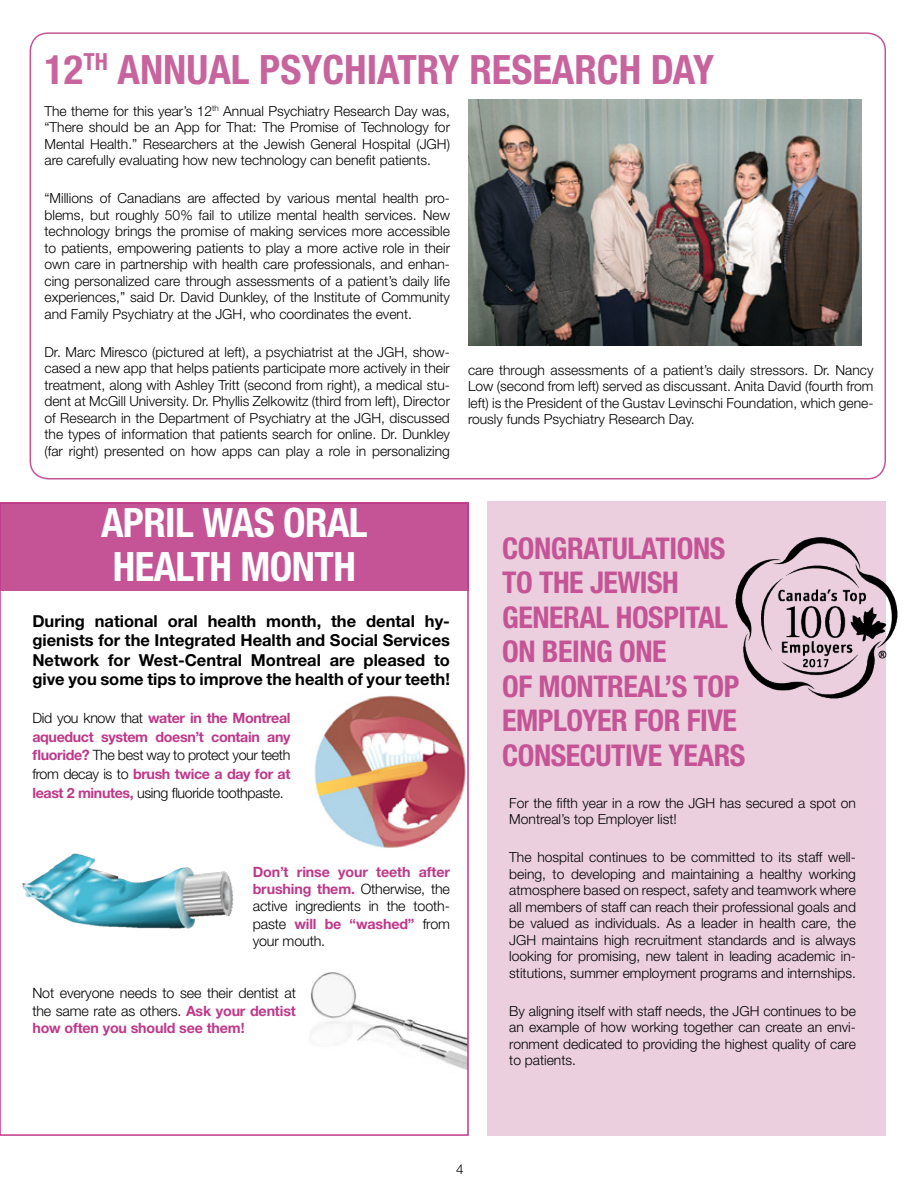
<style>
.page{position:relative;width:918px;height:1188px;background:#fff}
.page>*{position:absolute;margin:0;border:0;box-sizing:border-box;transform-origin:0 0}
.t1{font:700 condensed 40.5px "Helvetica Neue LT Std";color:#c8649d}
.t2{font:700 condensed 40.5px "Helvetica Neue LT Std";letter-spacing:-.015em;color:#fff}
.t3{font:700 condensed 30px/34.5px "Helvetica Neue LT Std";letter-spacing:-.015em;color:#c45495}
.t4{font:700 16.5px/19.5px "Helvetica Neue LT Std";color:#000;text-align:justify}
.t5{font:300 14.25px/17.2px "Helvetica Neue LT Std";letter-spacing:-.01em;color:#000;text-align:justify}
.t6{font:700 14.25px/18.8px "Helvetica Neue LT Std";letter-spacing:-.025em;color:#be398a;text-align:justify}
.t7{font:300 13.8px/16.5px "Helvetica Neue LT Std";color:#000;text-align:justify}
.t8{font:300 13.5px "Helvetica Neue LT Std";color:#000}
.s1{font-weight:300;color:#000}
.s2{font-weight:700;color:#be398a}
</style>
<div class="page">
<div style="left:487px;top:501px;width:399px;height:635px;background:#ebcfdf"></div>
<div style="left:0;top:503px;width:469px;height:88px;background:#c45495"></div>
<img style="left:468px;top:99px;width:394px;height:247px">
<img style="left:312px;top:695px;width:154px;height:153px">
<img style="left:22px;top:853px;width:212px;height:76px">
<img style="left:310px;top:972px;width:156px;height:98px">
<img style="left:735px;top:537px;width:163px;height:162px">
<div style="left:0;top:503px;width:469px;height:633px;border:2px solid #be398a"></div>
<h1 class="t1" style="left:44px;top:45px;width:671px">12<sup>TH</sup> ANN UAL PSYCHIATRY RESEARCH DAY</h1>
<p class="t7" style="left:44px;top:102px;width:407px">The theme for this year’s 12<sup>th</sup> Annual Psychiatry Research Day was, “There should be an App for That: The Promise of Technology for Mental Health.” Researchers at the Jewish General Hospital (JGH) are carefully evaluating how new technology can benefit patients.</p>
<p class="t7" style="left:44px;top:190px;width:407px">“Millions of Canadians are affected by various mental health pro&shy;blems, but roughly 50% fail to utilize mental health services. New technology brings the promise of making services more accessible to patients, empowering patients to play a more active role in their own care in partnership with health care professionals, and enhan&shy;cing personalized care through assessments of a patient’s daily life experiences,” said Dr. David Dunkley, of the Institute of Community and Family Psychiatry at the JGH, who coordinates the event.</p>
<p class="t7" style="left:44px;top:343px;width:407px">Dr. Marc Miresco (pictured at left), a psychiatrist at the JGH, show&shy;cased a new app that helps patients participate more actively in their treatment, along with Ashley Tritt (second from right), a medical stu&shy;dent at McGill University. Dr. Phyllis Zelkowitz (third from left), Director of Research in the Department of Psychiatry at the JGH, discussed the types of information that patients search for online. Dr. Dunkley (far right) presented on how apps can play a role in personalizing</p>
<p class="t7" style="left:468px;top:361px;width:407px">care through assessments of a patient’s daily stressors. Dr. Nancy Low (second from left) served as discussant. Anita David (fourth from left) is the President of the Gustav Levinschi Foundation, which gene&shy;rously funds Psychiatry Research Day.</p>
<h1 class="t2" style="left:101px;top:498px;width:40px">APRIL</h1>
<h1 class="t2" style="left:202px;top:498px;width:103px">WAS ORAL</h1>
<h1 class="t2" style="left:113px;top:542px;width:42px">HEALTH</h1>
<h1 class="t2" style="left:241px;top:542px;width:95px">MONTH</h1>
<p class="t4" style="left:32px;top:611px;width:419px">During national oral health month, the dental hy&shy;gienists for the Integrated Health and Social Services Network for West-Central Montreal are pleased to give you some tips to improve the health of your teeth!</p>
<p class="t6" style="left:32px;top:708px;width:260px"><span class="s1">Did you know that</span> water in the Montreal aqueduct system doesn’t contain any fluoride? <span class="s1">The best way to protect your teeth from decay is to</span> brush twice a day for at least 2 minutes, <span class="s1">using fluoride toothpaste.</span></p>
<p class="t5" style="left:253px;top:863px;width:199px"><span class="s2">Don’t rinse your teeth after brushing them.</span> Otherwise, the active ingredients in the tooth&shy;paste <span class="s2">will be “washed”</span> from your mouth.</p>
<p class="t5" style="left:32px;top:984px;width:265px">Not everyone needs to see their dentist at the same rate as others. <span class="s2">Ask your dentist how often you should see them!</span></p>
<h2 class="t3" style="left:502px;top:530px;width:245px">CONGRATULATIONS<br>TO THE JEWISH<br>GENERAL HOSPITAL<br>ON BEING ONE<br>OF MONTREAL’S TOP<br>EMPLOYER FOR FIVE<br>CONSECUTIVE YEARS</h2>
<p class="t7" style="left:509px;top:794px;width:348px">For the fifth year in a row the JGH has secured a spot on<br>Montreal’s top Employer list!</p>
<p class="t7" style="left:509px;top:849px;width:348px">The hospital continues to be committed to its staff well&shy;being, to developing and maintaining a healthy working atmosphere based on respect, safety and teamwork where all members of staff can reach their professional goals and be valued as individuals. As a leader in health care, the JGH maintains high recruitment standards and is always looking for promising, new talent in leading academic in&shy;stitutions, summer employment programs and internships.</p>
<p class="t7" style="left:509px;top:1002px;width:348px">By aligning itself with staff needs, the JGH continues to be an example of how working together can create an envi&shy;ronment dedicated to providing the highest quality of care to patients.</p>
<p class="t8" style="left:456px;top:1161px;width:9px">4</p>
</div>
